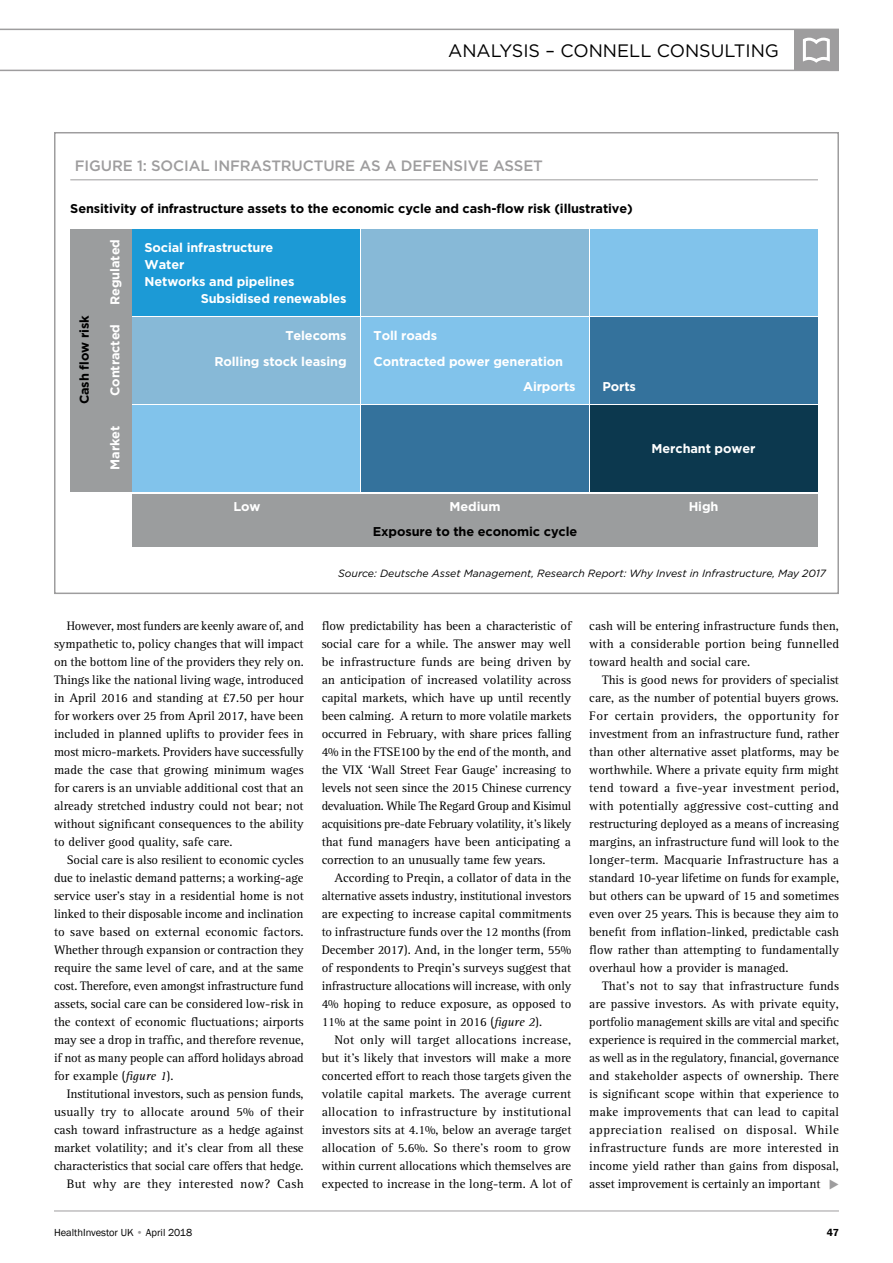
<style>
.page{position:relative;width:893px;height:1263px;background:#fff}
.page>*{position:absolute;margin:0;border:0;box-sizing:border-box;transform-origin:0 0}
.t1{font:21px "MS Gothic";color:#9e9d9e}
.t2{font:18px "Gotham";color:#000}
.t3{font:500 15px "Gotham";letter-spacing:-.01em;color:#9e9d9e}
.t4{font:12.75px/18px "Agfa Rotis Serif";color:#000;text-align:justify}
.t5{font:700 12.75px/25.5px "Gotham";letter-spacing:-.01em;color:#fff;text-align:right}
.t6{font:700 12.75px "Gotham";letter-spacing:-.01em;color:#000}
.t7{font:italic 10.5px "Gotham";color:#000}
.t8{font:10.5px "Franklin Gothic";color:#000}
.t9{font:600 10.5px "Franklin Gothic";color:#000}
.s1{font-style:italic}
.s2{color:#9e9d9e}
</style>
<div class="page">
<div style="left:54px;top:132px;width:785px;height:462px;background:#fff;border:2px solid #9e9d9e"></div>
<svg style="left:0;top:29px;width:839px;height:42px"></svg>
<hr style="left:54px;top:1210px;width:785px;height:1px;background:#9e9d9e">
<hr style="left:70px;top:179px;width:748px;height:1px;background:#9e9d9e">
<div style="left:70px;top:229px;width:62px;height:263px;background:#9b9d9e"></div>
<div style="left:132px;top:494px;width:685px;height:52px;background:#9b9d9e"></div>
<div style="left:590px;top:405px;width:227px;height:87px;background:#0c384e"></div>
<div style="left:590px;top:317px;width:227px;height:87px;background:#34729c"></div>
<div style="left:590px;top:229px;width:227px;height:87px;background:#81c3eb"></div>
<div style="left:361px;top:405px;width:227px;height:87px;background:#34729c"></div>
<div style="left:361px;top:317px;width:227px;height:87px;background:#81c3eb"></div>
<div style="left:361px;top:229px;width:227px;height:87px;background:#87b9d7"></div>
<div style="left:132px;top:405px;width:227px;height:87px;background:#81c3eb"></div>
<div style="left:132px;top:317px;width:227px;height:87px;background:#87b9d7"></div>
<div style="left:132px;top:229px;width:227px;height:87px;background:#1c9ad6"></div>
<h2 class="t2" style="left:448px;top:40px;width:332px">ANALYSIS – CONNELL CONSULTING</h2>
<p class="t3" style="left:75px;top:156px;width:469px">FIGURE 1: SOCIAL INFRASTRUCTURE AS A DEFENSIVE ASSET</p>
<p class="t6" style="left:70px;top:200px;width:564px">Sensitivity of infrastructure assets to the economic cycle and cash-flow risk (illustrative)</p>
<p class="t6" style="left:76px;top:404px;width:90px;rotate:-90deg">Cash flow risk</p>
<p class="t5" style="left:102px;top:305px;width:67px;rotate:-90deg">Regulated</p>
<p class="t5" style="left:102px;top:396px;width:73px;rotate:-90deg">Contracted</p>
<p class="t5" style="left:102px;top:470px;width:46px;rotate:-90deg">Market</p>
<p class="t5" style="left:145px;top:235px;width:130px">Social infrastructure</p>
<p class="t5" style="left:145px;top:252px;width:41px">Water</p>
<p class="t5" style="left:145px;top:269px;width:151px">Networks and pipelines</p>
<p class="t5" style="left:201px;top:286px;width:147px">Subsidised renewables</p>
<p class="t5" style="left:214px;top:323px;width:134px">Telecoms<br>Rolling stock leasing</p>
<p class="t5" style="left:374px;top:323px;width:65px">Toll roads</p>
<p class="t5" style="left:374px;top:348px;width:191px">Contracted power generation</p>
<p class="t5" style="left:523px;top:374px;width:54px">Airports</p>
<p class="t5" style="left:602px;top:374px;width:35px">Ports</p>
<p class="t5" style="left:652px;top:436px;width:105px">Merchant power</p>
<p class="t5" style="left:233px;top:494px;width:29px">Low</p>
<p class="t5" style="left:450px;top:494px;width:52px">Medium</p>
<p class="t5" style="left:689px;top:494px;width:31px">High</p>
<p class="t6" style="left:373px;top:523px;width:206px">Exposure to the economic cycle</p>
<p class="t7" style="left:338px;top:567px;width:489px">Source: Deutsche Asset Management, Research Report: Why Invest in Infrastructure, May 2017</p>
<p class="t4" style="left:54px;top:617px;width:251px;text-indent:13px">However, most funders are keenly aware of, and sympathetic to, policy changes that will impact on the bottom line of the providers they rely on.<br>Things like the national living wage, introduced in April 2016 and standing at £7.50 per hour for workers over 25 from April 2017, have been included in planned uplifts to provider fees in most micro-markets. Providers have successfully made the case that growing minimum wages for carers is an unviable additional cost that an already stretched industry could not bear; not without significant consequences to the ability to deliver good quality, safe care.</p>
<p class="t4" style="left:54px;top:851px;width:251px;text-indent:13px">Social care is also resilient to economic cycles due to inelastic demand patterns; a working-age service user’s stay in a residential home is not linked to their disposable income and inclination to save based on external economic factors.<br>Whether through expansion or contraction they require the same level of care, and at the same cost. Therefore, even amongst infrastructure fund assets, social care can be considered low-risk in the context of economic fluctuations; airports may see a drop in traffic, and therefore revenue, if not as many people can afford holidays abroad for example (<span class="s1">figure 1</span>).</p>
<p class="t4" style="left:54px;top:1085px;width:251px;text-align:right">Institutional investors, such as pension funds, usually try to allocate around 5% of their cash toward infrastructure as a hedge against market volatility; and it’s clear from all these characteristics that social care offers that hedge.<br>But why are they interested now? Cash</p>
<p class="t4" style="left:322px;top:617px;width:251px">flow predictability has been a characteristic of social care for a while. The answer may well be infrastructure funds are being driven by an anticipation of increased volatility across capital markets, which have up until recently been calming. A return to more volatile markets occurred in February, with share prices falling 4% in the FTSE100 by the end of the month, and the VIX ‘Wall Street Fear Gauge’ increasing to levels not seen since the 2015 Chinese currency devaluation. While The Regard Group and Kisimul acquisitions pre-date February volatility, it’s likely that fund managers have been anticipating a correction to an unusually tame few years.</p>
<p class="t4" style="left:322px;top:869px;width:251px;text-indent:13px">According to Preqin, a collator of data in the alternative assets industry, institutional investors are expecting to increase capital commitments to infrastructure funds over the 12 months (from December 2017). And, in the longer term, 55% of respondents to Preqin’s surveys suggest that infrastructure allocations will increase, with only 4% hoping to reduce exposure, as opposed to 11% at the same point in 2016 (<span class="s1">figure 2</span>).</p>
<p class="t4" style="left:322px;top:1031px;width:251px;text-indent:13px">Not only will target allocations increase, but it’s likely that investors will make a more concerted effort to reach those targets given the volatile capital markets. The average current allocation to infrastructure by institutional investors sits at 4.1%, below an average target allocation of 5.6%. So there’s room to grow within current allocations which themselves are expected to increase in the long-term. A lot of</p>
<p class="t4" style="left:589px;top:617px;width:251px">cash will be entering infrastructure funds then, with a considerable portion being funnelled toward health and social care.</p>
<p class="t4" style="left:589px;top:671px;width:251px;text-indent:13px">This is good news for providers of specialist care, as the number of potential buyers grows.<br>For certain providers, the opportunity for investment from an infrastructure fund, rather than other alternative asset platforms, may be worthwhile. Where a private equity firm might tend toward a five-year investment period, with potentially aggressive cost-cutting and restructuring deployed as a means of increasing margins, an infrastructure fund will look to the longer-term. Macquarie Infrastructure has a standard 10-year lifetime on funds for example, but others can be upward of 15 and sometimes even over 25 years. This is because they aim to benefit from inflation-linked, predictable cash flow rather than attempting to fundamentally overhaul how a provider is managed.</p>
<p class="t4" style="left:589px;top:977px;width:251px;text-indent:13px">That’s not to say that infrastructure funds are passive investors. As with private equity, portfolio management skills are vital and specific experience is required in the commercial market, as well as in the regulatory, financial, governance and stakeholder aspects of ownership. There is significant scope within that experience to make improvements that can lead to capital appreciation realised on disposal. While infrastructure funds are more interested in income yield rather than gains from disposal, asset improvement is certainly an important</p>
<h1 class="t1" style="left:829px;top:1174px;width:12px">▶</h1>
<p class="t8" style="left:54px;top:1226px;width:140px">HealthInvestor UK <span class="s2">•</span> April 2018</p>
<p class="t9" style="left:827px;top:1226px;width:14px">47</p>
</div>
